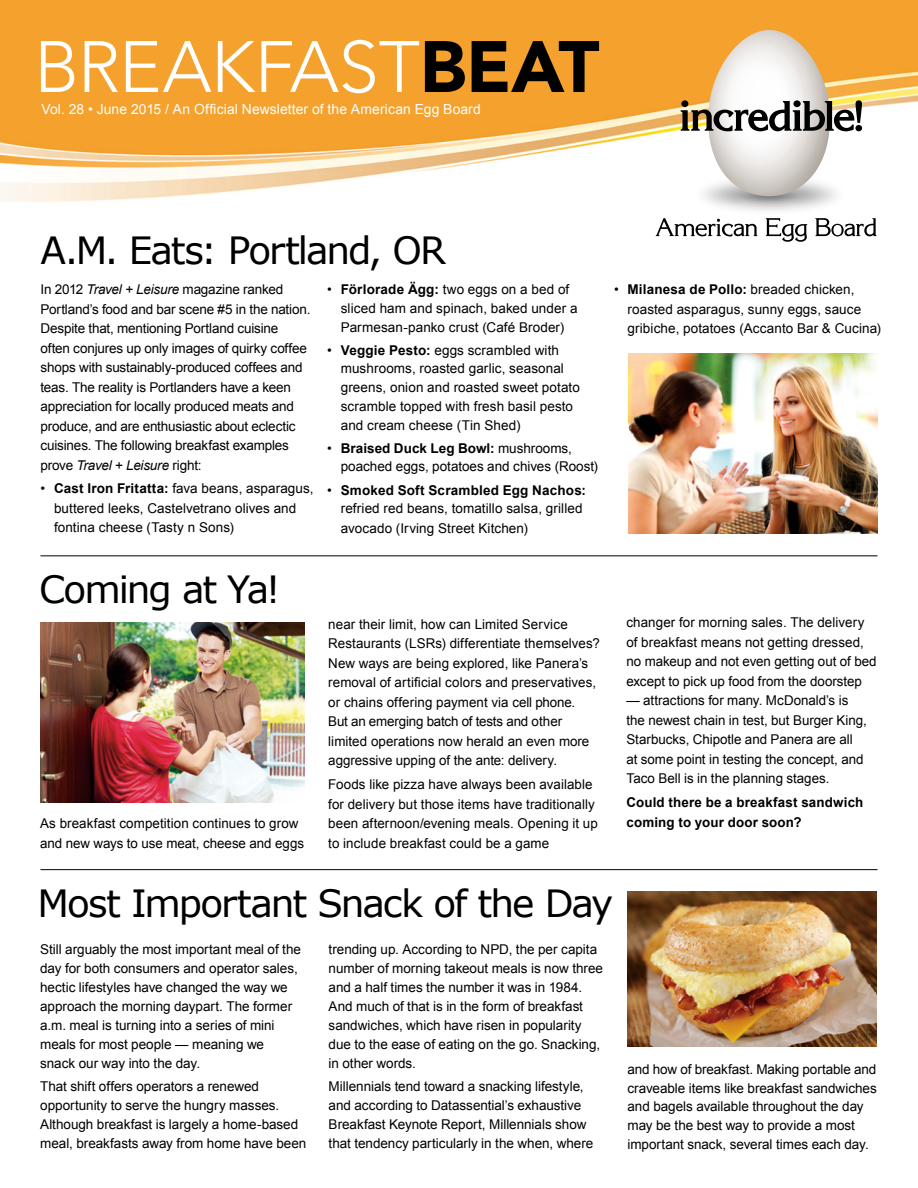
<style>
.page{position:relative;width:918px;height:1188px;background:#fff}
.page>*{position:absolute;margin:0;border:0;box-sizing:border-box;transform-origin:0 0}
.t1{font:300 71.85px "Avenir";letter-spacing:-.01em;color:#fff}
.t2{font:37.5px "Verdana";letter-spacing:-.05em;color:#000}
.t3{font:13.95px "Arial";letter-spacing:.005em;color:#fff}
.t4{font:13.5px/19.5px "Arial";color:#000}
.t5{font:700 13.5px/19.5px "Arial";letter-spacing:.015em;color:#000}
.s1{font-weight:900;color:#000}
.s2{font-style:italic}
.s3{font-weight:700}
</style>
<div class="page">
<img style="left:0;top:0;width:918px;height:202px">
<hr style="left:40px;top:556px;width:838px;height:1px;background:#000">
<hr style="left:40px;top:869px;width:838px;height:1px;background:#000">
<img style="left:683px;top:196px;width:174px;height:23px">
<img style="left:723px;top:196px;width:93px;height:19px">
<svg style="left:681px;top:30px;width:181px;height:166px"></svg>
<svg style="left:656px;top:218px;width:101px;height:18px"></svg>
<svg style="left:766px;top:218px;width:41px;height:24px"></svg>
<svg style="left:815px;top:218px;width:62px;height:18px"></svg>
<img style="left:628px;top:353px;width:249px;height:180px">
<img style="left:40px;top:623px;width:265px;height:180px">
<img style="left:627px;top:891px;width:250px;height:155px">
<h1 class="t1" style="left:34px;top:25px;width:567px">BREAKFAST<span class="s1">BEAT</span></h1>
<p class="t3" style="left:41px;top:100px;width:441px">Vol. 28 • June 2015 / An Official Newsletter of the American Egg Board</p>
<h2 class="t2" style="left:40px;top:225px;width:407px">A.M. Eats: Portland, OR</h2>
<p class="t4" style="left:40px;top:280px;width:271px">In 2012 <span class="s2">Travel + Leisure</span> magazine ranked Portland’s food and bar scene #5 in the nation.<br>Despite that, mentioning Portland cuisine often conjures up only images of quirky coffee shops with sustainably-produced coffees and teas. The reality is Portlanders have a keen appreciation for locally produced meats and produce, and are enthusiastic about eclectic cuisines. The following breakfast examples prove <span class="s2">Travel + Leisure</span> right:</p>
<p class="t4" style="left:54px;top:479px;width:261px;text-indent:-14px">• <span class="s3">Cast Iron Fritatta:</span> fava beans, asparagus, buttered leeks, Castelvetrano olives and fontina cheese (Tasty n Sons)</p>
<p class="t4" style="left:341px;top:280px;width:238px;line-height:18.8px;text-indent:-14px">• <span class="s3">Förlorade Ägg:</span> two eggs on a bed of sliced ham and spinach, baked under a<br>Parmesan-panko crust (Café Broder)</p>
<p class="t4" style="left:341px;top:341px;width:241px;line-height:18.8px;text-indent:-14px">• <span class="s3">Veggie Pesto:</span> eggs scrambled with mushrooms, roasted garlic, seasonal greens, onion and roasted sweet potato scramble topped with fresh basil pesto and cream cheese (Tin Shed)</p>
<p class="t4" style="left:341px;top:439px;width:259px;line-height:18.8px;text-indent:-14px">• <span class="s3">Braised Duck Leg Bowl:</span> mushrooms, poached eggs, potatoes and chives (Roost)</p>
<p class="t4" style="left:341px;top:480px;width:247px;line-height:19px;text-indent:-13px">• <span class="s3">Smoked Soft Scrambled Egg Nachos: </span>refried red beans, tomatillo salsa, grilled avocado (Irving Street Kitchen)</p>
<p class="t4" style="left:628px;top:280px;width:255px;text-indent:-14px">• <span class="s3">Milanesa de Pollo:</span> breaded chicken, roasted asparagus, sunny eggs, sauce gribiche, potatoes (Accanto Bar &amp; Cucina)</p>
<h2 class="t2" style="left:39px;top:563px;width:243px">Coming at Ya!</h2>
<p class="t4" style="left:40px;top:814px;width:265px">As breakfast competition continues to grow and new ways to use meat, cheese and eggs</p>
<p class="t4" style="left:328px;top:615px;width:273px">near their limit, how can Limited Service Restaurants (LSRs) differentiate themselves?<br>New ways are being explored, like Panera’s removal of artificial colors and preservatives, or chains offering payment via cell phone.<br>But an emerging batch of tests and other limited operations now herald an even more aggressive upping of the ante: delivery.</p>
<p class="t4" style="left:328px;top:775px;width:271px">Foods like pizza have always been available for delivery but those items have traditionally been afternoon/evening meals. Opening it up to include breakfast could be a game</p>
<p class="t4" style="left:626px;top:613px;width:252px">changer for morning sales. The delivery of breakfast means not getting dressed, no makeup and not even getting out of bed except to pick up food from the doorstep</p>
<p class="t4" style="left:626px;top:691px;width:242px">— attractions for many. McDonald’s is the newest chain in test, but Burger King, Starbucks, Chipotle and Panera are all at some point in testing the concept, and Taco Bell is in the planning stages.</p>
<p class="t5" style="left:626px;top:793px;width:239px">Could there be a breakfast sandwich coming to your door soon?</p>
<h2 class="t2" style="left:38px;top:878px;width:577px">Most Important Snack of the Day</h2>
<p class="t4" style="left:40px;top:940px;width:262px;line-height:18.9px">Still arguably the most important meal of the day for both consumers and operator sales, hectic lifestyles have changed the way we approach the morning daypart. The former a.m. meal is turning into a series of mini meals for most people — meaning we snack our way into the day.</p>
<p class="t4" style="left:40px;top:1077px;width:268px;line-height:18.9px">That shift offers operators a renewed opportunity to serve the hungry masses.<br>Although breakfast is largely a home-based meal, breakfasts away from home have been</p>
<p class="t4" style="left:329px;top:940px;width:276px;line-height:18.9px">trending up. According to NPD, the per capita number of morning takeout meals is now three and a half times the number it was in 1984.<br>And much of that is in the form of breakfast sandwiches, which have risen in popularity due to the ease of eating on the go. Snacking, in other words.</p>
<p class="t4" style="left:329px;top:1077px;width:266px;line-height:18.9px">Millennials tend toward a snacking lifestyle, and according to Datassential’s exhaustive Breakfast Keynote Report, Millennials show that tendency particularly in the when, where</p>
<p class="t4" style="left:627px;top:1060px;width:251px;line-height:18.9px">and how of breakfast. Making portable and craveable items like breakfast sandwiches and bagels available throughout the day may be the best way to provide a most important snack, several times each day.</p>
</div>
